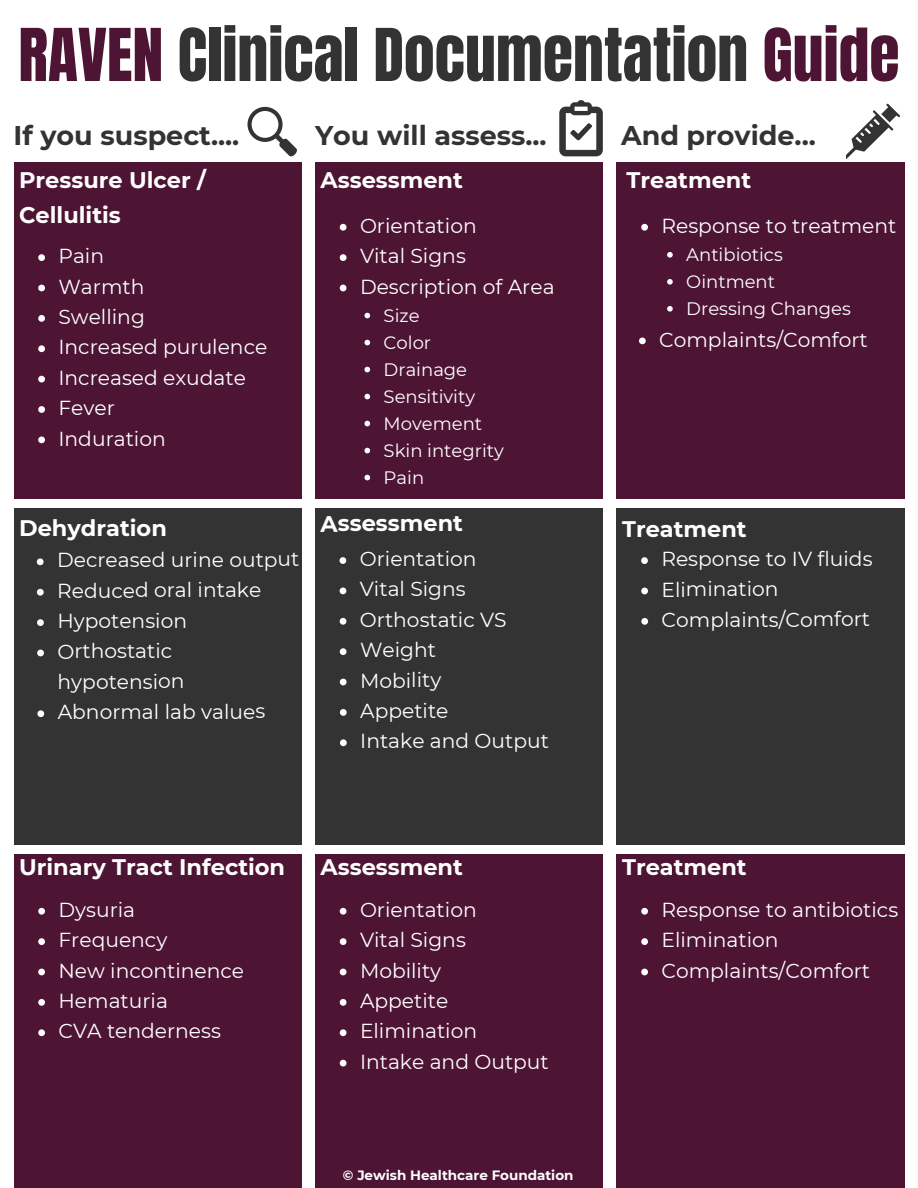
<style>
.page{position:relative;width:918px;height:1188px;background:#fff}
.page>*{position:absolute;margin:0;border:0;box-sizing:border-box;transform-origin:0 0}
.t1{font:61.8px "Anton";color:#333}
.t2{font:700 27px "Montserrat";color:#333}
.t3{font:700 22.5px/34.8px "Montserrat";color:#fff}
.t4{font:20.25px/30.3px "Montserrat";color:#fff}
.t5{font:18px/27px "Montserrat";color:#fff}
.t6{font:700 13.5px "Montserrat";color:#fff}
.s1{color:#4d1434}
</style>
<div class="page">
<div style="left:315px;top:846px;width:288px;height:342px;background:#4d1434"></div>
<div style="left:14px;top:162px;width:288px;height:342px;background:#4d1434"></div>
<div style="left:315px;top:162px;width:288px;height:342px;background:#4d1434"></div>
<div style="left:617px;top:162px;width:288px;height:342px;background:#4d1434"></div>
<svg style="left:248px;top:107px;width:49px;height:49px"></svg>
<svg style="left:559px;top:100px;width:44px;height:56px"></svg>
<svg style="left:846px;top:104px;width:54px;height:55px"></svg>
<svg style="left:38px;top:254px;width:7px;height:7px"></svg>
<svg style="left:38px;top:285px;width:7px;height:6px"></svg>
<svg style="left:38px;top:315px;width:7px;height:7px"></svg>
<svg style="left:38px;top:345px;width:7px;height:7px"></svg>
<svg style="left:38px;top:376px;width:7px;height:6px"></svg>
<svg style="left:38px;top:406px;width:7px;height:7px"></svg>
<svg style="left:38px;top:436px;width:7px;height:7px"></svg>
<svg style="left:340px;top:224px;width:6px;height:7px"></svg>
<svg style="left:340px;top:254px;width:6px;height:7px"></svg>
<svg style="left:340px;top:285px;width:6px;height:6px"></svg>
<svg style="left:641px;top:224px;width:7px;height:7px"></svg>
<div style="left:14px;top:504px;width:288px;height:342px;background:#333"></div>
<div style="left:315px;top:504px;width:288px;height:342px;background:#333"></div>
<div style="left:617px;top:504px;width:288px;height:342px;background:#333"></div>
<svg style="left:37px;top:558px;width:7px;height:7px"></svg>
<svg style="left:37px;top:589px;width:7px;height:7px"></svg>
<svg style="left:37px;top:619px;width:7px;height:7px"></svg>
<svg style="left:37px;top:650px;width:7px;height:6px"></svg>
<svg style="left:37px;top:710px;width:7px;height:7px"></svg>
<svg style="left:340px;top:557px;width:6px;height:7px"></svg>
<svg style="left:340px;top:588px;width:6px;height:6px"></svg>
<svg style="left:340px;top:618px;width:6px;height:7px"></svg>
<svg style="left:340px;top:648px;width:7px;height:7px"></svg>
<svg style="left:340px;top:679px;width:7px;height:6px"></svg>
<svg style="left:340px;top:709px;width:7px;height:7px"></svg>
<svg style="left:340px;top:739px;width:7px;height:7px"></svg>
<svg style="left:641px;top:557px;width:7px;height:7px"></svg>
<svg style="left:641px;top:588px;width:7px;height:6px"></svg>
<svg style="left:641px;top:618px;width:7px;height:7px"></svg>
<div style="left:14px;top:846px;width:288px;height:342px;background:#4d1434"></div>
<div style="left:617px;top:846px;width:288px;height:342px;background:#4d1434"></div>
<svg style="left:38px;top:908px;width:7px;height:7px"></svg>
<svg style="left:38px;top:938px;width:7px;height:7px"></svg>
<svg style="left:38px;top:969px;width:7px;height:6px"></svg>
<svg style="left:38px;top:999px;width:7px;height:7px"></svg>
<svg style="left:38px;top:1029px;width:7px;height:7px"></svg>
<svg style="left:340px;top:908px;width:6px;height:7px"></svg>
<svg style="left:340px;top:938px;width:6px;height:7px"></svg>
<svg style="left:340px;top:969px;width:6px;height:6px"></svg>
<svg style="left:340px;top:999px;width:6px;height:7px"></svg>
<svg style="left:340px;top:1029px;width:6px;height:7px"></svg>
<svg style="left:340px;top:1060px;width:6px;height:6px"></svg>
<div style="left:14px;top:499px;width:891px;height:9px;background:#fff"></div>
<div style="left:14px;top:845px;width:891px;height:9px;background:#fff"></div>
<svg style="left:364px;top:313px;width:6px;height:5px"></svg>
<svg style="left:364px;top:340px;width:6px;height:5px"></svg>
<svg style="left:364px;top:367px;width:6px;height:5px"></svg>
<svg style="left:364px;top:394px;width:6px;height:5px"></svg>
<svg style="left:364px;top:421px;width:6px;height:5px"></svg>
<svg style="left:364px;top:448px;width:6px;height:5px"></svg>
<svg style="left:364px;top:475px;width:6px;height:5px"></svg>
<svg style="left:667px;top:252px;width:6px;height:6px"></svg>
<svg style="left:667px;top:279px;width:6px;height:6px"></svg>
<svg style="left:667px;top:306px;width:6px;height:6px"></svg>
<svg style="left:639px;top:338px;width:7px;height:6px"></svg>
<svg style="left:641px;top:908px;width:7px;height:7px"></svg>
<svg style="left:641px;top:938px;width:7px;height:7px"></svg>
<svg style="left:641px;top:969px;width:7px;height:6px"></svg>
<h1 class="t1" style="left:18px;top:24px;width:883px"><span class="s1">RAVEN</span> Clinical Documentation <span class="s1">Guide</span></h1>
<h2 class="t2" style="left:14px;top:116px;width:227px">If you suspect....</h2>
<p class="t3" style="left:19px;top:161px;width:188px">Pressure Ulcer /<br>Cellulitis</p>
<p class="t4" style="left:58px;top:240px;width:210px">Pain<br>Warmth<br>Swelling<br>Increased purulence<br>Increased exudate<br>Fever<br>Induration</p>
<h2 class="t2" style="left:315px;top:116px;width:233px">You will assess...</h2>
<h2 class="t2" style="left:621px;top:116px;width:196px">And provide...</h2>
<p class="t3" style="left:321px;top:161px;width:144px">Assessment</p>
<p class="t3" style="left:627px;top:161px;width:126px">Treatment</p>
<p class="t4" style="left:662px;top:210px;width:236px">Response to treatment</p>
<p class="t4" style="left:360px;top:210px;width:196px">Orientation<br>Vital Signs<br>Description of Area</p>
<p class="t5" style="left:686px;top:240px;width:166px">Antibiotics<br>Ointment<br>Dressing Changes</p>
<p class="t4" style="left:659px;top:323px;width:210px">Complaints/Comfort</p>
<p class="t5" style="left:384px;top:301px;width:122px">Size<br>Color<br>Drainage<br>Sensitivity<br>Movement<br>Skin integrity<br>Pain</p>
<p class="t3" style="left:321px;top:505px;width:144px">Assessment</p>
<p class="t3" style="left:622px;top:511px;width:126px">Treatment</p>
<p class="t4" style="left:661px;top:543px;width:213px">Response to IV fluids<br>Elimination<br>Complaints/Comfort</p>
<p class="t3" style="left:19px;top:509px;width:149px">Dehydration</p>
<p class="t4" style="left:57px;top:544px;width:244px">Decreased urine output<br>Reduced oral intake<br>Hypotension<br>Orthostatic hypotension<br>Abnormal lab values</p>
<p class="t4" style="left:360px;top:543px;width:191px">Orientation<br>Vital Signs<br>Orthostatic VS<br>Weight<br>Mobility<br>Appetite<br>Intake and Output</p>
<p class="t3" style="left:19px;top:849px;width:268px">Urinary Tract Infection</p>
<p class="t4" style="left:58px;top:894px;width:187px">Dysuria<br>Frequency<br>New incontinence<br>Hematuria<br>CVA tenderness</p>
<p class="t4" style="left:360px;top:894px;width:190px">Orientation<br>Vital Signs<br>Mobility<br>Appetite<br>Elimination<br>Intake and Output</p>
<p class="t3" style="left:321px;top:849px;width:144px">Assessment</p>
<p class="t3" style="left:622px;top:849px;width:126px">Treatment</p>
<p class="t4" style="left:662px;top:894px;width:238px">Response to antibiotics<br>Elimination<br>Complaints/Comfort</p>
<p class="t6" style="left:343px;top:1166px;width:232px">© Jewish Healthcare Foundation</p>
</div>
